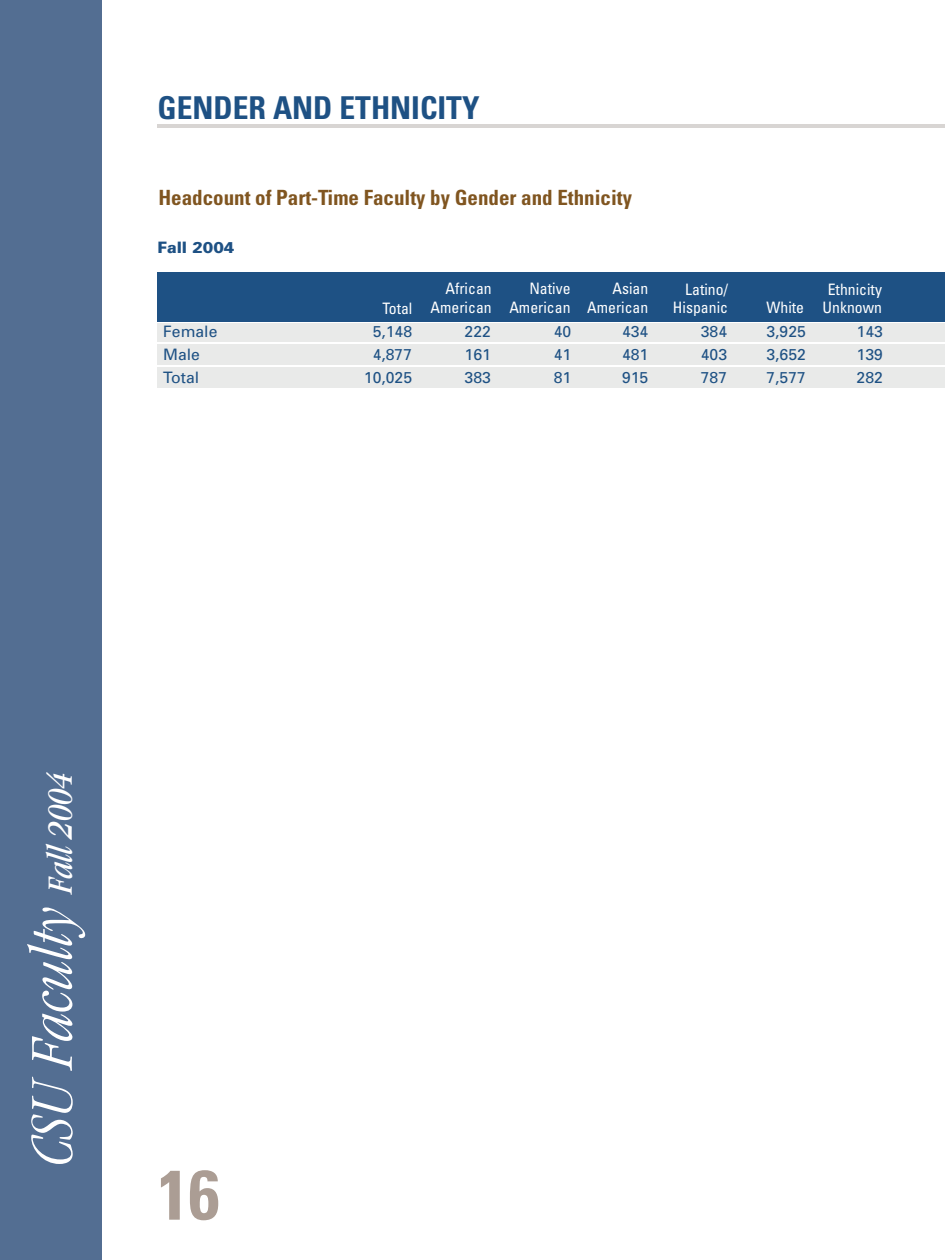
<style>
.page{position:relative;width:945px;height:1260px;background:#fff}
.page>*{position:absolute;margin:0;border:0;box-sizing:border-box;transform-origin:0 0}
.t1{font:700 condensed 70px "Univers";color:#ab9d94}
.t2{font:italic 300 condensed 63px "Garamond";color:#fff}
.t3{font:700 condensed 31.5px "Univers";color:#1e5184}
.t4{font:700 condensed 21px "Univers";color:#805520}
.t5{font:15.75px "Univers";color:#1e5184}
.t6{font:condensed 15.75px/18.4px "Univers";color:#fff;text-align:right}
.t7{font:900 15.75px "Univers";color:#1e5184}
.s1{font-weight:400;font-size:36.75px}
</style>
<div class="page">
<div style="left:0;top:0;width:102px;height:1260px;background:#536e92"></div>
<div style="left:158px;top:322px;width:787px;height:67px;background:#e9eae9"></div>
<hr style="left:158px;top:322px;width:787px;height:1px;background:#fff">
<hr style="left:158px;top:342px;width:787px;height:2px;background:#fff">
<hr style="left:158px;top:365px;width:787px;height:2px;background:#fff">
<hr style="left:158px;top:388px;width:787px;height:2px;background:#fff">
<div style="left:158px;top:272px;width:787px;height:50px;background:#1e5184"></div>
<hr style="left:158px;top:124px;width:787px;height:4px;background:#d8d5d3">
<h3 class="t3" style="left:158px;top:88px;width:324px">GENDER AND ETHNICITY</h3>
<h3 class="t4" style="left:158px;top:185px;width:475px">Headcount of Part-Time Faculty by Gender and Ethnicity</h3>
<p class="t7" style="left:158px;top:237px;width:79px">Fall 2004</p>
<p class="t6" style="left:382px;top:279px;width:111px">African<br>Total American</p>
<p class="t6" style="left:509px;top:279px;width:63px">Native<br>American</p>
<p class="t6" style="left:587px;top:279px;width:63px">Asian<br>American</p>
<p class="t6" style="left:673px;top:280px;width:57px">Latino/<br>Hispanic</p>
<p class="t6" style="left:767px;top:298px;width:39px">White</p>
<p class="t6" style="left:823px;top:280px;width:61px;text-align:center">Ethnicity<br>Unknown</p>
<p class="t5" style="left:163px;top:322px;width:56px">Female</p>
<p class="t5" style="left:373px;top:322px;width:41px">5,148</p>
<p class="t5" style="left:465px;top:322px;width:28px">222</p>
<p class="t5" style="left:554px;top:322px;width:19px">40</p>
<p class="t5" style="left:622px;top:322px;width:28px">434</p>
<p class="t5" style="left:701px;top:322px;width:28px">384</p>
<p class="t5" style="left:766px;top:322px;width:41px">3,925</p>
<p class="t5" style="left:857px;top:322px;width:28px">143</p>
<p class="t5" style="left:163px;top:345px;width:38px">Male</p>
<p class="t5" style="left:373px;top:345px;width:41px">4,877</p>
<p class="t5" style="left:465px;top:345px;width:28px">161</p>
<p class="t5" style="left:554px;top:345px;width:19px">41</p>
<p class="t5" style="left:622px;top:345px;width:28px">481</p>
<p class="t5" style="left:701px;top:345px;width:28px">403</p>
<p class="t5" style="left:766px;top:345px;width:41px">3,652</p>
<p class="t5" style="left:857px;top:345px;width:28px">139</p>
<p class="t5" style="left:163px;top:367px;width:37px">Total</p>
<p class="t5" style="left:364px;top:367px;width:50px">10,025</p>
<p class="t5" style="left:465px;top:367px;width:28px">383</p>
<p class="t5" style="left:554px;top:367px;width:19px">81</p>
<p class="t5" style="left:622px;top:367px;width:28px">915</p>
<p class="t5" style="left:701px;top:367px;width:28px">787</p>
<p class="t5" style="left:766px;top:367px;width:41px">7,577</p>
<p class="t5" style="left:857px;top:367px;width:28px">282</p>
<h2 class="t2" style="left:18px;top:1166px;width:395px;rotate:-90deg">CSU Faculty <span class="s1">Fall 2004</span></h2>
<h1 class="t1" style="left:157px;top:1152px;width:64px">16</h1>
</div>
